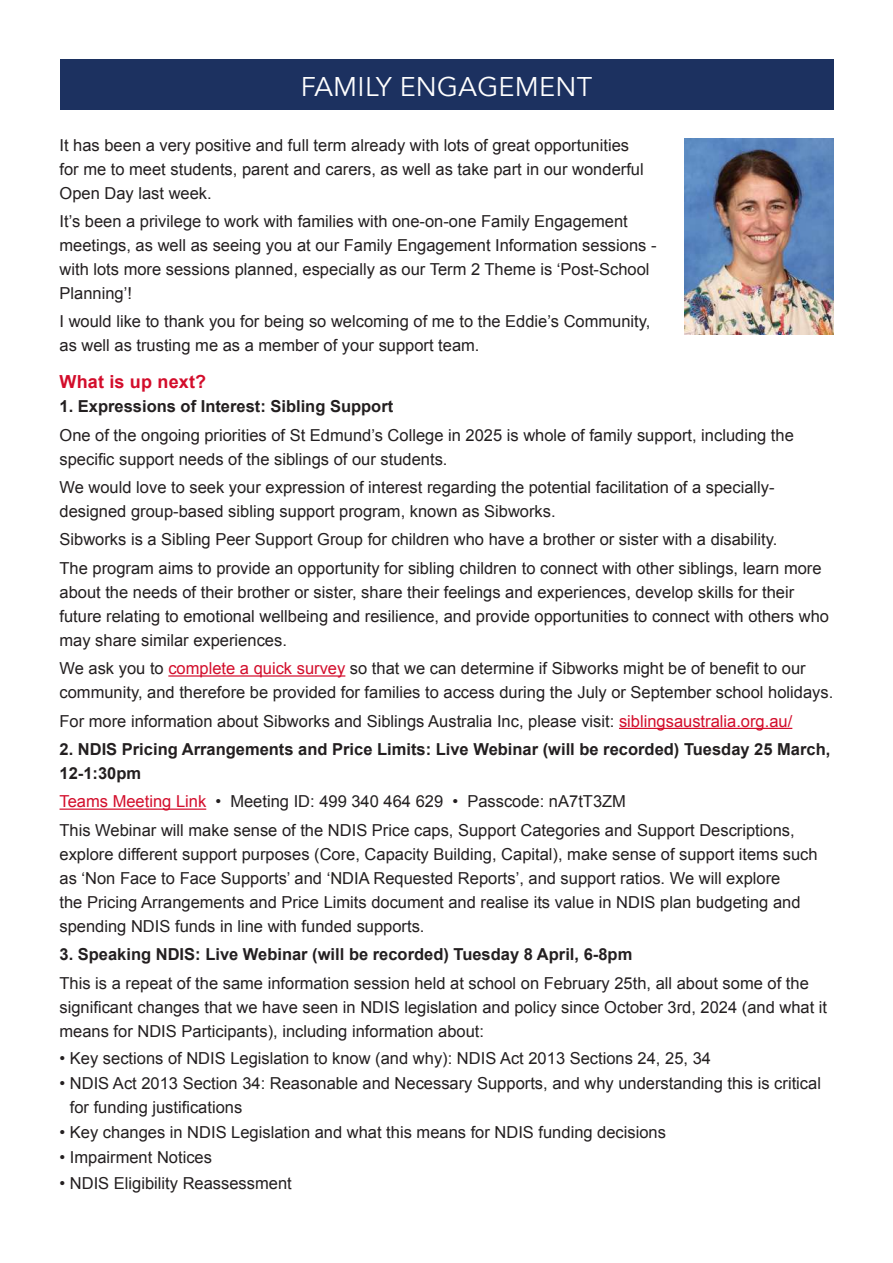
<style>
.page{position:relative;width:893px;height:1263px;background:#fff}
.page>*{position:absolute;margin:0;border:0;box-sizing:border-box;transform-origin:0 0}
.t1{font:27px "Avenir";letter-spacing:.01em;color:#fff}
.t2{font:700 18px "Arial";letter-spacing:.01em;color:#d30d2b}
.t3{font:16.5px/24px "Arial";color:#231f20}
.t4{font:700 16.5px/24px "Arial";color:#231f20}
.s1{color:#d30d2b}
</style>
<div class="page">
<div style="left:60px;top:60px;width:773px;height:50px;background:#1c3160"></div>
<hr style="left:168px;top:675px;width:177px;height:2px;background:#d30d2b">
<hr style="left:619px;top:728px;width:173px;height:1px;background:#d30d2b">
<hr style="left:60px;top:808px;width:146px;height:2px;background:#d30d2b">
<img style="left:685px;top:139px;width:148px;height:195px">
<h1 class="t1" style="left:301px;top:71px;width:293px">FAMILY ENGAGEMENT</h1>
<p class="t3" style="left:60px;top:133px;width:586px">It has been a very positive and full term already with lots of great opportunities for me to meet students, parent and carers, as well as take part in our wonderful<br>Open Day last week.</p>
<p class="t3" style="left:60px;top:209px;width:598px">It’s been a privilege to work with families with one-on-one Family Engagement meetings, as well as seeing you at our Family Engagement Information sessions - with lots more sessions planned, especially as our Term 2 Theme is ‘Post-School Planning’!</p>
<p class="t3" style="left:60px;top:310px;width:592px">I would like to thank you for being so welcoming of me to the Eddie’s Community, as well as trusting me as a member of your support team.</p>
<p class="t2" style="left:60px;top:370px;width:148px">What is up next?</p>
<p class="t4" style="left:60px;top:395px;width:335px">1. Expressions of Interest: Sibling Support</p>
<p class="t3" style="left:60px;top:423px;width:736px">One of the ongoing priorities of St Edmund’s College in 2025 is whole of family support, including the specific support needs of the siblings of our students.</p>
<p class="t3" style="left:60px;top:475px;width:717px">We would love to seek your expression of interest regarding the potential facilitation of a specially&shy;designed group-based sibling support program, known as Sibworks.</p>
<p class="t3" style="left:60px;top:526px;width:764px;line-height:28.3px">Sibworks is a Sibling Peer Support Group for children who have a brother or sister with a disability.<br>The program aims to provide an opportunity for sibling children to connect with other siblings, learn more</p>
<p class="t3" style="left:60px;top:580px;width:771px">about the needs of their brother or sister, share their feelings and experiences, develop skills for their future relating to emotional wellbeing and resilience, and provide opportunities to connect with others who may share similar experiences.</p>
<p class="t3" style="left:60px;top:657px;width:775px">We ask you to <span class="s1">complete a quick survey</span> so that we can determine if Sibworks might be of benefit to our community, and therefore be provided for families to access during the July or September school holidays.</p>
<p class="t3" style="left:60px;top:709px;width:734px">For more information about Sibworks and Siblings Australia Inc, please visit: <span class="s1">siblingsaustralia.org.au/</span></p>
<p class="t4" style="left:60px;top:738px;width:772px">2. NDIS Pricing Arrangements and Price Limits: Live Webinar (will be recorded) Tuesday 25 March,<br>12-1:30pm</p>
<p class="t3" style="left:60px;top:788px;width:737px;line-height:28.3px"><span class="s1">Teams Meeting Link</span> • Meeting ID: 499 340 464 629 • Passcode: nA7tT3ZM<br>This Webinar will make sense of the NDIS Price caps, Support Categories and Support Descriptions,</p>
<p class="t3" style="left:60px;top:842px;width:760px">explore different support purposes (Core, Capacity Building, Capital), make sense of support items such as ‘Non Face to Face Supports’ and ‘NDIA Requested Reports’, and support ratios. We will explore<br>the Pricing Arrangements and Price Limits document and realise its value in NDIS plan budgeting and spending NDIS funds in line with funded supports.</p>
<p class="t4" style="left:60px;top:943px;width:574px">3. Speaking NDIS: Live Webinar (will be recorded) Tuesday 8 April, 6-8pm</p>
<p class="t3" style="left:60px;top:971px;width:769px">This is a repeat of the same information session held at school on February 25th, all about some of the significant changes that we have seen in NDIS legislation and policy since October 3rd, 2024 (and what it means for NDIS Participants), including information about:</p>
<p class="t3" style="left:60px;top:1046px;width:653px">• Key sections of NDIS Legislation to know (and why): NDIS Act 2013 Sections 24, 25, 34</p>
<p class="t3" style="left:70px;top:1071px;width:753px;text-indent:-10px">• NDIS Act 2013 Section 34: Reasonable and Necessary Supports, and why understanding this is critical for funding justifications</p>
<p class="t3" style="left:60px;top:1120px;width:608px">• Key changes in NDIS Legislation and what this means for NDIS funding decisions</p>
<p class="t3" style="left:60px;top:1146px;width:154px">• Impairment Notices</p>
<p class="t3" style="left:60px;top:1171px;width:234px">• NDIS Eligibility Reassessment</p>
</div>
